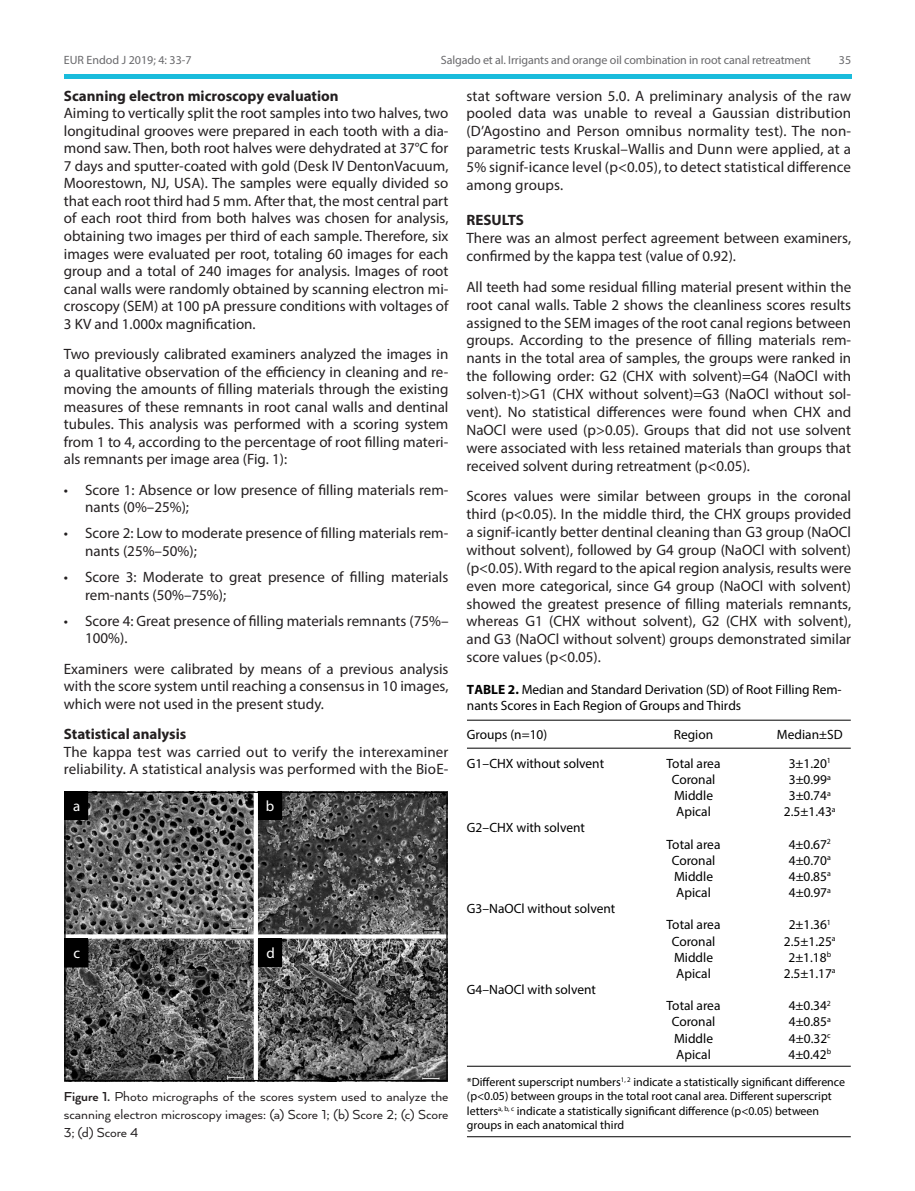
<style>
.page{position:relative;width:915px;height:1191px;background:#fff}
.page>*{position:absolute;margin:0;border:0;box-sizing:border-box;transform-origin:0 0}
.t1{font:15px/17.9px "Myriad Pro";color:#231f20;text-align:justify}
.t2{font:15px/18px "Arquitecta";color:#231f20;text-align:justify}
.t3{font:700 15px "Myriad Pro";color:#231f20}
.t4{font:15px "Myriad Pro";color:#fff}
.t5{font:13.5px/16px "Myriad Pro";color:#000}
.t6{font:12px/14.4px "Myriad Pro";color:#000}
.t7{font:12px "Myriad Pro";letter-spacing:-.01em;color:#69696c}
.s1{font-weight:700}
</style>
<div class="page">
<div style="left:64px;top:74px;width:786px;height:5px;background:#1abcdc"></div>
<img style="left:66px;top:793px;width:379px;height:286px">
<div style="left:253px;top:791px;width:5px;height:290px;background:#fff"></div>
<svg style="left:66px;top:934px;width:379px;height:4px"></svg>
<div style="left:64px;top:791px;width:24px;height:29px;background:#000"></div>
<div style="left:64px;top:938px;width:24px;height:28px;background:#000"></div>
<div style="left:258px;top:791px;width:24px;height:29px;background:#000"></div>
<div style="left:258px;top:938px;width:24px;height:28px;background:#000"></div>
<div style="left:64px;top:791px;width:383px;height:290px;border:1px solid #000"></div>
<hr style="left:467px;top:748px;width:383px;height:1px;background:#000">
<hr style="left:467px;top:720px;width:383px;height:1px;background:#000">
<hr style="left:467px;top:1066px;width:383px;height:1px;background:#000">
<hr style="left:467px;top:1136px;width:383px;height:1px;background:#000">
<p class="t7" style="left:64px;top:53px;width:129px">EUR Endod J 2019; 4: 33-7</p>
<p class="t7" style="left:441px;top:53px;width:371px">Salgado et al. Irrigants and orange oil combination in root canal retreatment</p>
<p class="t7" style="left:838px;top:53px;width:14px">35</p>
<p class="t3" style="left:64px;top:86px;width:276px">Scanning electron microscopy evaluation</p>
<p class="t1" style="left:64px;top:104px;width:386px">Aiming to vertically split the root samples into two halves, two longitudinal grooves were prepared in each tooth with a dia&shy;mond saw. Then, both root halves were dehydrated at 37°C for 7 days and sputter-coated with gold (Desk IV DentonVacuum, Moorestown, NJ, USA). The samples were equally divided so that each root third had 5 mm. After that, the most central part of each root third from both halves was chosen for analysis, obtaining two images per third of each sample. Therefore, six images were evaluated per root, totaling 60 images for each group and a total of 240 images for analysis. Images of root canal walls were randomly obtained by scanning electron mi&shy;croscopy (SEM) at 100 pA pressure conditions with voltages of 3 KV and 1.000x magnification.</p>
<p class="t1" style="left:64px;top:345px;width:386px">Two previously calibrated examiners analyzed the images in a qualitative observation of the efficiency in cleaning and re&shy;moving the amounts of filling materials through the existing measures of these remnants in root canal walls and dentinal tubules. This analysis was performed with a scoring system from 1 to 4, according to the percentage of root filling materi&shy;als remnants per image area (Fig. 1):</p>
<p class="t1" style="left:85px;top:481px;width:365px;text-indent:-21px">• Score 1: Absence or low presence of filling materials rem&shy;nants (0%–25%);</p>
<p class="t1" style="left:85px;top:524px;width:364px;text-indent:-21px">• Score 2: Low to moderate presence of filling materials rem&shy;nants (25%–50%);</p>
<p class="t1" style="left:85px;top:568px;width:365px;text-indent:-21px">• Score 3: Moderate to great presence of filling materials rem-nants (50%–75%);</p>
<p class="t1" style="left:85px;top:611px;width:365px;text-indent:-21px">• Score 4: Great presence of filling materials remnants (75%–<br>100%).</p>
<p class="t1" style="left:64px;top:659px;width:386px">Examiners were calibrated by means of a previous analysis with the score system until reaching a consensus in 10 images, which were not used in the present study.</p>
<p class="t3" style="left:64px;top:724px;width:124px">Statistical analysis</p>
<p class="t1" style="left:64px;top:742px;width:386px">The kappa test was carried out to verify the interexaminer reliability. A statistical analysis was performed with the BioE-</p>
<p class="t4" style="left:73px;top:797px;width:9px">a</p>
<p class="t4" style="left:266px;top:797px;width:10px">b</p>
<p class="t4" style="left:73px;top:944px;width:8px">c</p>
<p class="t4" style="left:266px;top:944px;width:10px">d</p>
<p class="t2" style="left:64px;top:1087px;width:386px"><span class="s1">Figure 1.</span> Photo micrographs of the scores system used to analyze the scanning electron microscopy images: (a) Score 1; (b) Score 2; (c) Score 3; (d) Score 4</p>
<p class="t1" style="left:466px;top:86px;width:386px">stat software version 5.0. A preliminary analysis of the raw pooled data was unable to reveal a Gaussian distribution (D’Agostino and Person omnibus normality test). The non&shy;parametric tests Kruskal–Wallis and Dunn were applied, at a 5% signif-icance level (p&lt;0.05), to detect statistical difference among groups.</p>
<p class="t3" style="left:466px;top:210px;width:59px">RESULTS</p>
<p class="t1" style="left:466px;top:229px;width:386px">There was an almost perfect agreement between examiners, confirmed by the kappa test (value of 0.92).</p>
<p class="t1" style="left:466px;top:277px;width:386px">All teeth had some residual filling material present within the root canal walls. Table 2 shows the cleanliness scores results assigned to the SEM images of the root canal regions between groups. According to the presence of filling materials rem&shy;nants in the total area of samples, the groups were ranked in the following order: G2 (CHX with solvent)=G4 (NaOCl with solven-t)&gt;G1 (CHX without solvent)=G3 (NaOCl without sol&shy;vent). No statistical differences were found when CHX and NaOCl were used (p&gt;0.05). Groups that did not use solvent were associated with less retained materials than groups that received solvent during retreatment (p&lt;0.05).</p>
<p class="t1" style="left:466px;top:487px;width:386px">Scores values were similar between groups in the coronal third (p&lt;0.05). In the middle third, the CHX groups provided a signif-icantly better dentinal cleaning than G3 group (NaOCl without solvent), followed by G4 group (NaOCl with solvent) (p&lt;0.05). With regard to the apical region analysis, results were even more categorical, since G4 group (NaOCl with solvent) showed the greatest presence of filling materials remnants, whereas G1 (CHX without solvent), G2 (CHX with solvent), and G3 (NaOCl without solvent) groups demonstrated similar score values (p&lt;0.05).</p>
<p class="t5" style="left:467px;top:681px;width:376px"><span class="s1">TABLE 2.</span> Median and Standard Derivation (SD) of Root Filling Rem&shy;nants Scores in Each Region of Groups and Thirds</p>
<p class="t5" style="left:467px;top:726px;width:82px">Groups (n=10)</p>
<p class="t5" style="left:673px;top:726px;width:41px">Region</p>
<p class="t5" style="left:776px;top:726px;width:67px">Median±SD</p>
<p class="t5" style="left:467px;top:755px;width:139px">G1–CHX without solvent</p>
<p class="t5" style="left:666px;top:755px;width:55px">Total area</p>
<p class="t5" style="left:788px;top:755px;width:44px">3±1.20<sup>1</sup></p>
<p class="t5" style="left:671px;top:771px;width:45px">Coronal</p>
<p class="t5" style="left:788px;top:771px;width:44px">3±0.99<sup>a</sup></p>
<p class="t5" style="left:673px;top:787px;width:41px">Middle</p>
<p class="t5" style="left:788px;top:787px;width:44px">3±0.74<sup>a</sup></p>
<p class="t5" style="left:676px;top:803px;width:36px">Apical</p>
<p class="t5" style="left:783px;top:803px;width:53px">2.5±1.43<sup>a</sup></p>
<p class="t5" style="left:467px;top:819px;width:119px">G2–CHX with solvent</p>
<p class="t5" style="left:666px;top:836px;width:55px">Total area</p>
<p class="t5" style="left:788px;top:836px;width:44px">4±0.67<sup>2</sup></p>
<p class="t5" style="left:671px;top:852px;width:45px">Coronal</p>
<p class="t5" style="left:788px;top:852px;width:44px">4±0.70<sup>a</sup></p>
<p class="t5" style="left:673px;top:868px;width:41px">Middle</p>
<p class="t5" style="left:788px;top:868px;width:44px">4±0.85<sup>a</sup></p>
<p class="t5" style="left:676px;top:884px;width:36px">Apical</p>
<p class="t5" style="left:788px;top:884px;width:44px">4±0.97<sup>a</sup></p>
<p class="t5" style="left:467px;top:900px;width:150px">G3–NaOCl without solvent</p>
<p class="t5" style="left:666px;top:916px;width:55px">Total area</p>
<p class="t5" style="left:788px;top:916px;width:44px">2±1.36<sup>1</sup></p>
<p class="t5" style="left:671px;top:932px;width:45px">Coronal</p>
<p class="t5" style="left:783px;top:932px;width:53px">2.5±1.25<sup>a</sup></p>
<p class="t5" style="left:673px;top:949px;width:41px">Middle</p>
<p class="t5" style="left:788px;top:949px;width:44px">2±1.18<sup>b</sup></p>
<p class="t5" style="left:676px;top:965px;width:36px">Apical</p>
<p class="t5" style="left:783px;top:965px;width:53px">2.5±1.17<sup>a</sup></p>
<p class="t5" style="left:467px;top:981px;width:130px">G4–NaOCl with solvent</p>
<p class="t5" style="left:666px;top:997px;width:55px">Total area</p>
<p class="t5" style="left:788px;top:997px;width:44px">4±0.34<sup>2</sup></p>
<p class="t5" style="left:671px;top:1013px;width:45px">Coronal</p>
<p class="t5" style="left:788px;top:1013px;width:44px">4±0.85<sup>a</sup></p>
<p class="t5" style="left:673px;top:1029px;width:41px">Middle</p>
<p class="t5" style="left:788px;top:1029px;width:43px">4±0.32<sup>c</sup></p>
<p class="t5" style="left:676px;top:1046px;width:36px">Apical</p>
<p class="t5" style="left:788px;top:1046px;width:44px">4±0.42<sup>b</sup></p>
<p class="t6" style="left:467px;top:1074px;width:379px">*Different superscript numbers<sup>1,</sup> <sup>2</sup> indicate a statistically significant difference (p&lt;0.05) between groups in the total root canal area. Different superscript letters<sup>a,</sup> <sup>b,</sup> <sup>c</sup> indicate a statistically significant difference (p&lt;0.05) between groups in each anatomical third</p>
</div>
